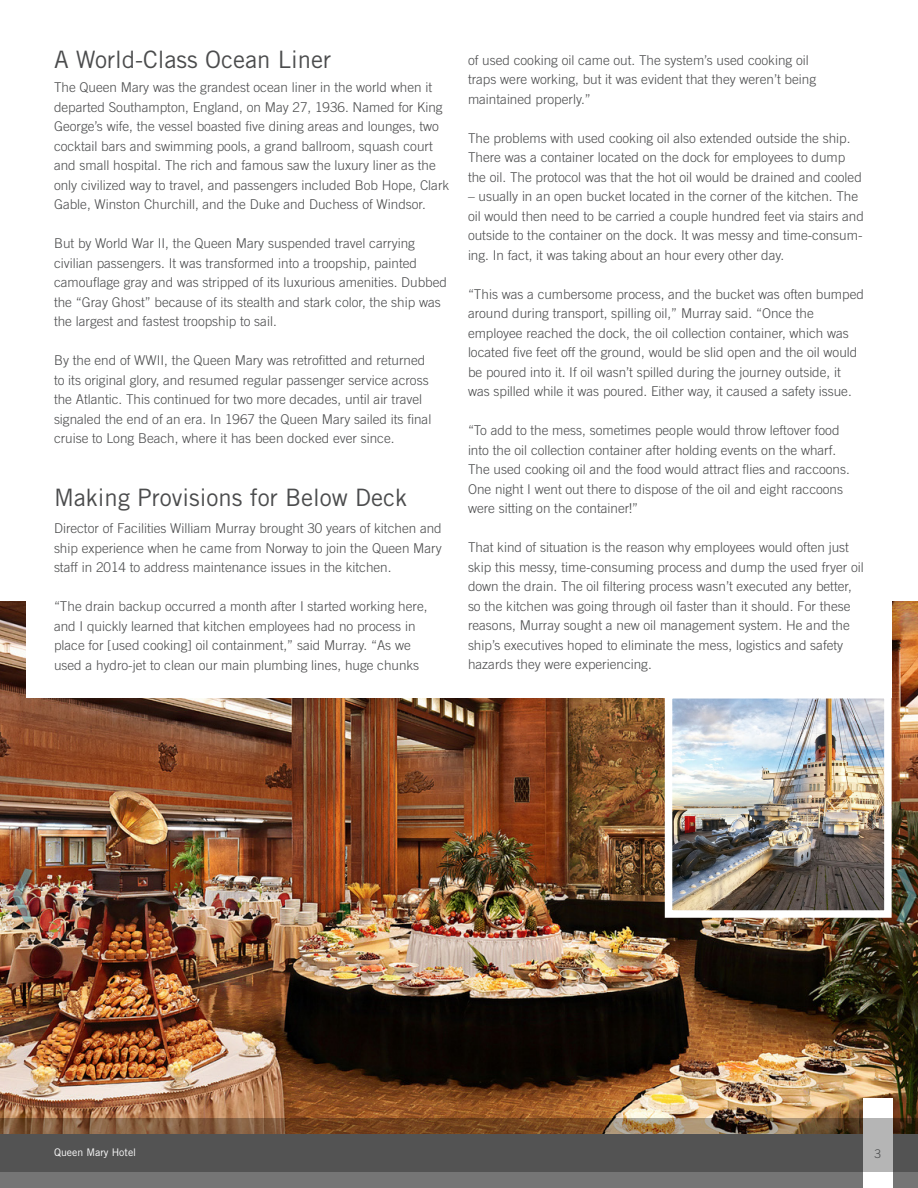
<style>
.page{position:relative;width:918px;height:1188px;background:#fff}
.page>*{position:absolute;margin:0;border:0;box-sizing:border-box;transform-origin:0 0}
.t1{font:24px "Trade Gothic";color:#4b4c4d}
.t2{font:300 13.5px/19.5px "Trade Gothic";color:#4b4c4d}
.t3{font:300 12px "Trade Gothic";color:#4b4c4d}
.t4{font:10.5px "Trade Gothic";color:#fff}
</style>
<div class="page">
<img style="left:0;top:602px;width:918px;height:516px">
<div style="left:26px;top:419px;width:866px;height:279px;background:#fff"></div>
<img style="left:674px;top:700px;width:209px;height:209px">
<div style="left:665px;top:691px;width:227px;height:227px;border:8px solid #fff"></div>
<div style="left:0;top:1134px;width:918px;height:54px;background:#757575"></div>
<div style="left:863px;top:1098px;width:29px;height:90px;background:#fff"></div>
<svg style="left:0;top:1118px;width:918px;height:54px;fill:#535353"></svg>
<p class="t1" style="left:54px;top:45px;width:279px">A World-Class Ocean Liner</p>
<p class="t2" style="left:54px;top:77px;width:397px">The Queen Mary was the grandest ocean liner in the world when it departed Southampton, England, on May 27, 1936. Named for King George’s wife, the vessel boasted five dining areas and lounges, two cocktail bars and swimming pools, a grand ballroom, squash court and small hospital. The rich and famous saw the luxury liner as the only civilized way to travel, and passengers included Bob Hope, Clark Gable, Winston Churchill, and the Duke and Duchess of Windsor.</p>
<p class="t2" style="left:54px;top:233px;width:395px">But by World War II, the Queen Mary suspended travel carrying civilian passengers. It was transformed into a troopship, painted camouflage gray and was stripped of its luxurious amenities. Dubbed the “Gray Ghost” because of its stealth and stark color, the ship was the largest and fastest troopship to sail.</p>
<p class="t2" style="left:54px;top:350px;width:379px">By the end of WWII, the Queen Mary was retrofitted and returned to its original glory, and resumed regular passenger service across the Atlantic. This continued for two more decades, until air travel signaled the end of an era. In 1967 the Queen Mary sailed its final cruise to Long Beach, where it has been docked ever since.</p>
<p class="t1" style="left:54px;top:483px;width:355px">Making Provisions for Below Deck</p>
<p class="t2" style="left:54px;top:518px;width:389px;text-align:justify">Director of Facilities William Murray brought 30 years of kitchen and ship experience when he came from Norway to join the Queen Mary staff in 2014 to address maintenance issues in the kitchen.</p>
<p class="t2" style="left:54px;top:596px;width:375px">“The drain backup occurred a month after I started working here, and I quickly learned that kitchen employees had no process in place for [used cooking] oil containment,” said Murray. “As we used a hydro-jet to clean our main plumbing lines, huge chunks</p>
<p class="t2" style="left:468px;top:50px;width:350px">of used cooking oil came out. The system’s used cooking oil traps were working, but it was evident that they weren’t being maintained properly.”</p>
<p class="t2" style="left:468px;top:128px;width:395px">The problems with used cooking oil also extended outside the ship.<br>There was a container located on the dock for employees to dump the oil. The protocol was that the hot oil would be drained and cooled</p>
<p class="t2" style="left:468px;top:186px;width:397px">– usually in an open bucket located in the corner of the kitchen. The oil would then need to be carried a couple hundred feet via stairs and outside to the container on the dock. It was messy and time-consum&shy;ing. In fact, it was taking about an hour every other day.</p>
<p class="t2" style="left:468px;top:284px;width:397px">“This was a cumbersome process, and the bucket was often bumped around during transport, spilling oil,” Murray said. “Once the employee reached the dock, the oil collection container, which was located five feet off the ground, would be slid open and the oil would be poured into it. If oil wasn’t spilled during the journey outside, it was spilled while it was poured. Either way, it caused a safety issue.</p>
<p class="t2" style="left:468px;top:420px;width:383px">“To add to the mess, sometimes people would throw leftover food into the oil collection container after holding events on the wharf.<br>The used cooking oil and the food would attract flies and raccoons.<br>One night I went out there to dispose of the oil and eight raccoons were sitting on the container!”</p>
<p class="t2" style="left:468px;top:537px;width:397px">That kind of situation is the reason why employees would often just skip this messy, time-consuming process and dump the used fryer oil down the drain. The oil filtering process wasn’t executed any better, so the kitchen was going through oil faster than it should. For these reasons, Murray sought a new oil management system. He and the ship’s executives hoped to eliminate the mess, logistics and safety hazards they were experiencing.</p>
<p class="t4" style="left:54px;top:1146px;width:84px">Queen Mary Hotel</p>
<p class="t3" style="left:874px;top:1146px;width:8px">3</p>
</div>
